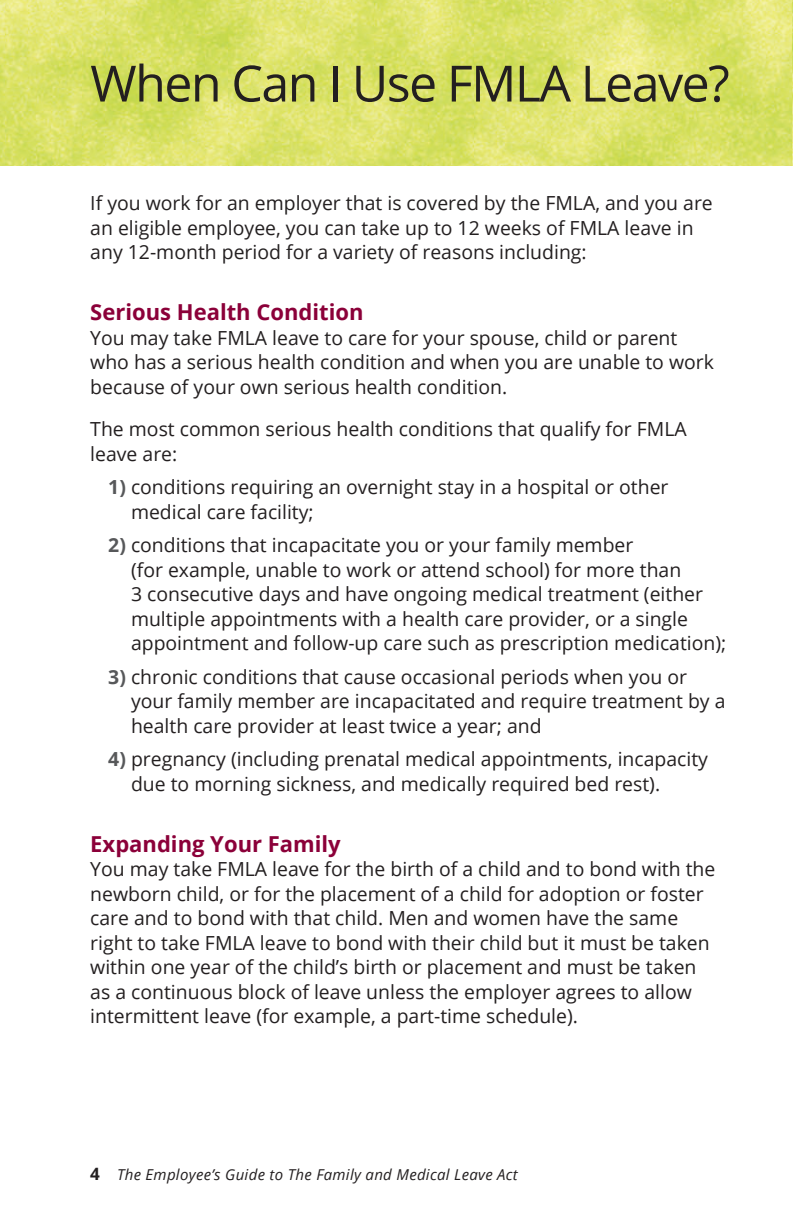
<style>
.page{position:relative;width:793px;height:1225px;background:#fff}
.page>*{position:absolute;margin:0;border:0;box-sizing:border-box;transform-origin:0 0}
.t1{font:50px "Open Sans";letter-spacing:-.03em;color:#231f20}
.t2{font:700 22px "Open Sans";color:#8b0039}
.t3{font:19.4px/24.6px "Open Sans";color:#231f20}
.t4{font:italic 15px "Open Sans";letter-spacing:.02em;color:#231f20}
.s1{font-weight:700;color:#57585a}
.s2{font-weight:700;font-style:normal;font-size:17px}
</style>
<div class="page">
<img style="left:0;top:0;width:793px;height:166px">
<h1 class="t1" style="left:90px;top:64px;width:640px">When Can i Use FMLA Leave?</h1>
<p class="t3" style="left:90px;top:190px;width:624px">If you work for an employer that is covered by the FMLA, and you are an eligible employee, you can take up to 12 weeks of FMLA leave in any 12-month period for a variety of reasons including:</p>
<p class="t2" style="left:90px;top:303px;width:275px">serious Health Condition</p>
<p class="t3" style="left:90px;top:325px;width:625px">You may take FMLA leave to care for your spouse, child or parent who has a serious health condition and when you are unable to work because of your own serious health condition.</p>
<p class="t3" style="left:90px;top:416px;width:598px">The most common serious health conditions that qualify for FMLA leave are:</p>
<p class="t3" style="left:131px;top:474px;width:539px;text-indent:-23px"><span class="s1">1)</span> conditions requiring an overnight stay in a hospital or other medical care facility;</p>
<p class="t3" style="left:131px;top:532px;width:596px;text-indent:-23px"><span class="s1">2)</span> conditions that incapacitate you or your family member<br>(for example, unable to work or attend school) for more than<br>3 consecutive days and have ongoing medical treatment (either multiple appointments with a health care provider, or a single appointment and follow-up care such as prescription medication);</p>
<p class="t3" style="left:131px;top:664px;width:596px;text-indent:-23px"><span class="s1">3)</span> chronic conditions that cause occasional periods when you or your family member are incapacitated and require treatment by a health care provider at least twice a year; and</p>
<p class="t3" style="left:131px;top:746px;width:578px;text-indent:-23px"><span class="s1">4)</span> pregnancy (including prenatal medical appointments, incapacity due to morning sickness, and medically required bed rest).</p>
<p class="t2" style="left:90px;top:835px;width:252px">expanding Your Family</p>
<p class="t3" style="left:90px;top:856px;width:626px">You may take FMLA leave for the birth of a child and to bond with the newborn child, or for the placement of a child for adoption or foster care and to bond with that child. Men and women have the same right to take FMLA leave to bond with their child but it must be taken within one year of the child’s birth or placement and must be taken as a continuous block of leave unless the employer agrees to allow intermittent leave (for example, a part-time schedule).</p>
<p class="t4" style="left:90px;top:1168px;width:429px"><span class="s2">4</span> The Employee’s Guide to The Family and Medical Leave Act</p>
</div>
